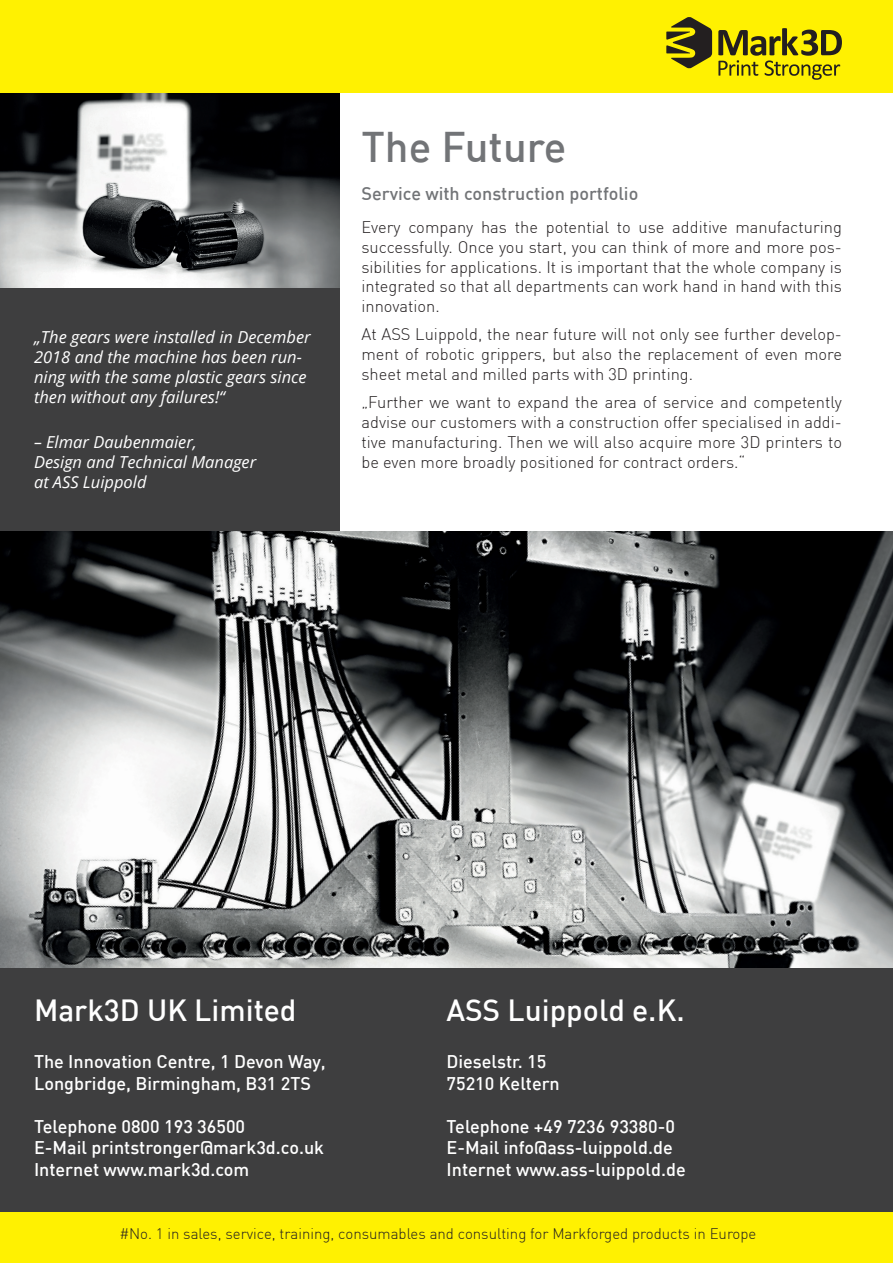
<style>
.page{position:relative;width:893px;height:1263px;background:#fff}
.page>*{position:absolute;margin:0;border:0;box-sizing:border-box;transform-origin:0 0}
.t1{font:500 42px "DIN";color:#727477}
.t2{font:500 30px "DIN";color:#fff}
.t3{font:500 18px/21.6px "DIN";color:#fff}
.t4{font:500 18px "DIN";color:#727477}
.t5{font:300 16.5px/19.8px "DIN";color:#231f20;text-align:justify}
.t6{font:italic 16.5px/19.8px "Open Sans";color:#fff}
.t7{font:300 15px "DIN";color:#231f20}
</style>
<div class="page">
<div style="left:0;top:94px;width:893px;height:1126px;background:#3e3e3f"></div>
<div style="left:0;top:1212px;width:893px;height:51px;background:#fff101"></div>
<div style="left:0;top:0;width:893px;height:94px;background:#fff101"></div>
<svg style="left:666px;top:17px;width:46px;height:51px"></svg>
<svg style="left:718px;top:28px;width:124px;height:52px"></svg>
<img style="left:0;top:94px;width:340px;height:193px">
<div style="left:340px;top:94px;width:553px;height:860px;background:#fff"></div>
<img style="left:0;top:531px;width:893px;height:436px">
<p class="t6" style="left:34px;top:327px;width:278px">„The gears were installed in December 2018 and the machine has been run&shy;ning with the same plastic gears since then without any failures!“</p>
<p class="t6" style="left:34px;top:432px;width:224px">– Elmar Daubenmaier,<br>Design and Technical Manager at ASS Luippold</p>
<h1 class="t1" style="left:361px;top:120px;width:207px">The Future</h1>
<p class="t4" style="left:361px;top:182px;width:278px">Service with construction portfolio</p>
<p class="t5" style="left:361px;top:217px;width:482px">Every company has the potential to use additive manufacturing successfully. Once you start, you can think of more and more pos&shy;sibilities for applications. It is important that the whole company is integrated so that all departments can work hand in hand with this innovation.</p>
<p class="t5" style="left:361px;top:324px;width:482px">At ASS Luippold, the near future will not only see further develop&shy;ment of robotic grippers, but also the replacement of even more sheet metal and milled parts with 3D printing.</p>
<p class="t5" style="left:361px;top:392px;width:482px">„Further we want to expand the area of service and competently advise our customers with a construction offer specialised in addi&shy;tive manufacturing. Then we will also acquire more 3D printers to be even more broadly positioned for contract orders.“</p>
<h2 class="t2" style="left:34px;top:991px;width:264px">Mark3D UK Limited</h2>
<p class="t3" style="left:34px;top:1050px;width:293px">The Innovation Centre, 1 Devon Way,<br>Longbridge, Birmingham, B31 2TS</p>
<p class="t3" style="left:34px;top:1115px;width:292px">Telephone 0800 193 36500<br>E-Mail printstronger@mark3d.co.uk<br>Internet www.mark3d.com</p>
<h2 class="t2" style="left:446px;top:991px;width:240px">ASS Luippold e.K.</h2>
<p class="t3" style="left:446px;top:1050px;width:115px">Dieselstr. 15<br>75210 Keltern</p>
<p class="t3" style="left:446px;top:1115px;width:241px">Telephone +49 7236 93380-0<br>E-Mail info@ass-luippold.de<br>Internet www.ass-luippold.de</p>
<p class="t7" style="left:120px;top:1225px;width:638px">#No. 1 in sales, service, training, consumables and consulting for Markforged products in Europe</p>
</div>
